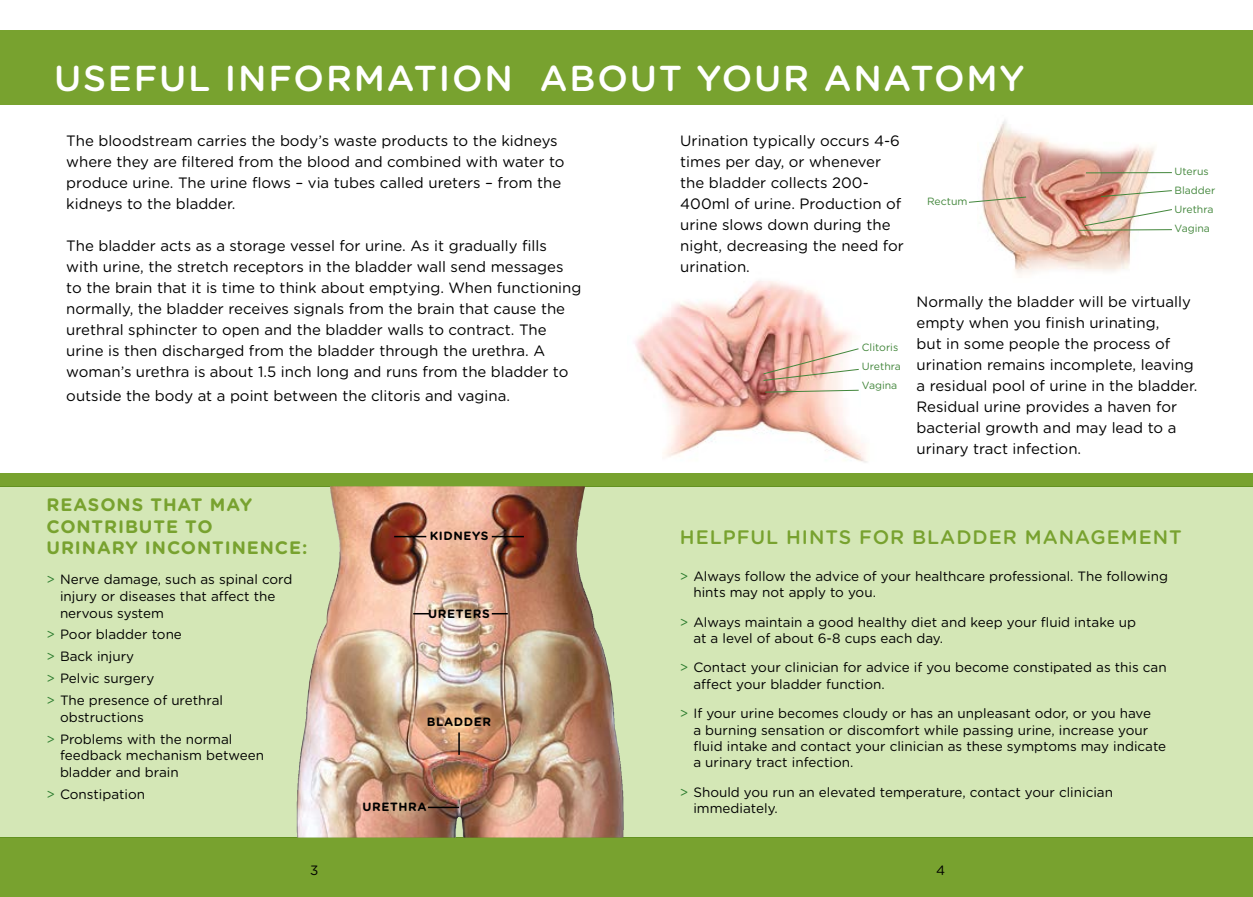
<style>
.page{position:relative;width:1253px;height:897px;background:#fff}
.page>*{position:absolute;margin:0;border:0;box-sizing:border-box;transform-origin:0 0}
.t1{font:500 36px "Gotham Rounded";letter-spacing:.05em;color:#fff}
.t2{font:500 19.5px "Gotham Rounded";letter-spacing:.05em;color:#78a22f}
.t3{font:700 18px/21.6px "Gotham Rounded";letter-spacing:.05em;color:#78a22f}
.t4{font:15px/21px "Gotham Rounded";color:#000}
.t5{font:13.5px/16.2px "Gotham Rounded";color:#000}
.t6{font:700 12px "Gotham Rounded";letter-spacing:.05em;color:#000}
.t7{font:10.5px/18.8px "Gotham Rounded";color:#42863b}
.s1{color:#2d7d2f}
</style>
<div class="page">
<div style="left:0;top:486px;width:1253px;height:351px;background:#d4e7b6"></div>
<div style="left:0;top:837px;width:1253px;height:59px;background:#78a22f"></div>
<div style="left:0;top:472px;width:1253px;height:14px;background:#78a22f"></div>
<div style="left:0;top:31px;width:1253px;height:74px;background:#78a22f"></div>
<img style="left:296px;top:486px;width:328px;height:351px">
<hr style="left:394px;top:535px;width:32px;height:2px;background:#000">
<hr style="left:428px;top:806px;width:31px;height:2px;background:#000">
<hr style="left:492px;top:535px;width:32px;height:2px;background:#000">
<svg style="left:492px;top:613px;width:16px;height:1px"></svg>
<svg style="left:413px;top:613px;width:16px;height:1px"></svg>
<hr style="left:458px;top:732px;width:2px;height:22px;background:#000">
<img style="left:634px;top:280px;width:233px;height:183px">
<img style="left:981px;top:120px;width:191px;height:155px">
<svg style="left:763px;top:348px;width:96px;height:33px"></svg>
<svg style="left:764px;top:389px;width:95px;height:4px"></svg>
<hr style="left:1086px;top:172px;width:86px;height:1px;background:#42863b">
<svg style="left:1100px;top:190px;width:72px;height:7px"></svg>
<svg style="left:1078px;top:209px;width:94px;height:22px"></svg>
<svg style="left:969px;top:196px;width:58px;height:7px"></svg>
<h1 class="t1" style="left:54px;top:53px;width:972px">USEFUL INFORMATION ABOUT YOUR ANATOMY</h1>
<p class="t4" style="left:66px;top:130px;width:500px">The bloodstream carries the body’s waste products to the kidneys where they are filtered from the blood and combined with water to produce urine. The urine flows – via tubes called ureters – from the kidneys to the bladder.</p>
<p class="t4" style="left:66px;top:234px;width:517px">The bladder acts as a storage vessel for urine. As it gradually fills with urine, the stretch receptors in the bladder wall send messages to the brain that it is time to think about emptying. When functioning normally, the bladder receives signals from the brain that cause the urethral sphincter to open and the bladder walls to contract. The urine is then discharged from the bladder through the urethra. A woman’s urethra is about 1.5 inch long and runs from the bladder to</p>
<p class="t4" style="left:66px;top:384px;width:445px">outside the body at a point between the clitoris and vagina.</p>
<p class="t3" style="left:46px;top:493px;width:262px">REASONS THAT MAY<br>CONTRIBUTE TO<br>URINARY INCONTINENCE:</p>
<p class="t5" style="left:60px;top:570px;width:234px;text-indent:-14px"><span class="s1">&gt;</span> Nerve damage, such as spinal cord injury or diseases that affect the nervous system</p>
<p class="t5" style="left:46px;top:623px;width:178px;line-height:21.9px"><span class="s1">&gt;</span> Poor bladder tone<br><span class="s1">&gt;</span> Back injury<br><span class="s1">&gt;</span> Pelvic surgery<br><span class="s1">&gt;</span> The presence of urethral</p>
<p class="t5" style="left:46px;top:705px;width:188px;line-height:21.9px;text-indent:14px">obstructions<br><span class="s1">&gt;</span> Problems with the normal</p>
<p class="t5" style="left:60px;top:746px;width:206px">feedback mechanism between bladder and brain</p>
<p class="t5" style="left:46px;top:784px;width:100px"><span class="s1">&gt;</span> Constipation</p>
<p class="t6" style="left:430px;top:526px;width:60px">KIDNEYS</p>
<p class="t6" style="left:428px;top:604px;width:63px">URETERS</p>
<p class="t6" style="left:427px;top:713px;width:66px">BLADDER</p>
<p class="t6" style="left:362px;top:798px;width:66px">URETHRA</p>
<p class="t4" style="left:680px;top:130px;width:225px">Urination typically occurs 4-6 times per day, or whenever the bladder collects 200-<br>400ml of urine. Production of urine slows down during the night, decreasing the need for urination.</p>
<p class="t7" style="left:862px;top:337px;width:40px;line-height:19.4px">Clitoris<br>Urethra<br>Vagina</p>
<p class="t7" style="left:927px;top:191px;width:42px">Rectum</p>
<p class="t7" style="left:1174px;top:162px;width:42px">Uterus<br>Bladder<br>Urethra<br>Vagina</p>
<p class="t4" style="left:916px;top:290px;width:283px">Normally the bladder will be virtually empty when you finish urinating,<br>but in some people the process of urination remains incomplete, leaving a residual pool of urine in the bladder.<br>Residual urine provides a haven for bacterial growth and may lead to a urinary tract infection.</p>
<h2 class="t2" style="left:680px;top:523px;width:503px">HELPFUL HINTS FOR BLADDER MANAGEMENT</h2>
<p class="t5" style="left:693px;top:567px;width:476px;text-indent:-14px"><span class="s1">&gt;</span> Always follow the advice of your healthcare professional. The following hints may not apply to you.</p>
<p class="t5" style="left:693px;top:613px;width:444px;text-indent:-14px"><span class="s1">&gt;</span> Always maintain a good healthy diet and keep your fluid intake up at a level of about 6-8 cups each day.</p>
<p class="t5" style="left:693px;top:659px;width:475px;text-indent:-14px"><span class="s1">&gt;</span> Contact your clinician for advice if you become constipated as this can affect your bladder function.</p>
<p class="t5" style="left:693px;top:704px;width:474px;text-indent:-14px"><span class="s1">&gt;</span> If your urine becomes cloudy or has an unpleasant odor, or you have<br>a burning sensation or discomfort while passing urine, increase your fluid intake and contact your clinician as these symptoms may indicate a urinary tract infection.</p>
<p class="t5" style="left:693px;top:783px;width:421px;text-indent:-14px"><span class="s1">&gt;</span> Should you run an elevated temperature, contact your clinician immediately.</p>
<p class="t5" style="left:310px;top:861px;width:10px">3</p>
<p class="t5" style="left:936px;top:861px;width:11px">4</p>
</div>
